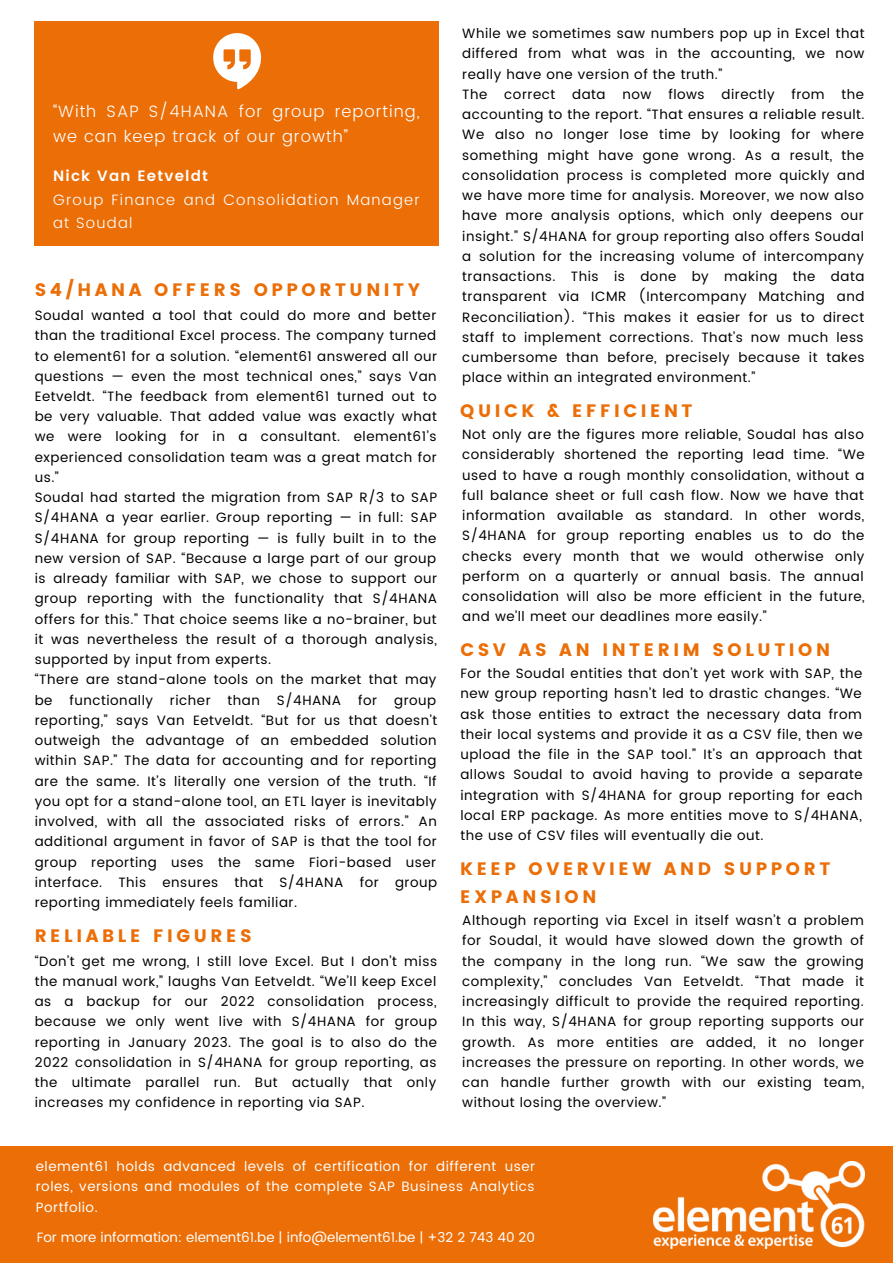
<style>
.page{position:relative;width:893px;height:1264px;background:#fff}
.page>*{position:absolute;margin:0;border:0;box-sizing:border-box;transform-origin:0 0}
.t1{font:18px/28px "Poppins";letter-spacing:.2em;color:#eb6e07}
.t2{font:300 16.5px/24.8px "Poppins";letter-spacing:.06em;color:#fff}
.t3{font:300 15px/23.5px "Poppins";letter-spacing:.08em;color:#fff}
.t4{font:600 15px "Poppins";letter-spacing:.08em;color:#fff}
.t5{font:13.5px/20.2px "Poppins";letter-spacing:.04em;color:#000;text-align:justify}
.t6{font:13.5px/20.2px "Poppins";color:#fff;text-align:justify}
</style>
<div class="page">
<div style="left:35px;top:22px;width:403px;height:224px;background:#eb6e07"></div>
<svg style="left:213px;top:33px;width:48px;height:56px"></svg>
<div style="left:0;top:1146px;width:892px;height:116px;background:#eb6e07"></div>
<img style="left:653px;top:1161px;width:211px;height:87px">
<p class="t2" style="left:53px;top:99px;width:368px">“With SAP S/4HANA for group reporting, we can keep track of our growth”</p>
<p class="t4" style="left:53px;top:167px;width:156px">Nick Van Eetveldt</p>
<p class="t3" style="left:53px;top:188px;width:368px">Group Finance and Consolidation Manager at Soudal</p>
<h1 class="t1" style="left:35px;top:275px;width:387px">S4/HANA OFFERS OPPORTUNITY</h1>
<p class="t5" style="left:35px;top:305px;width:404px;text-align:left">Soudal wanted a tool that could do more and better than the traditional Excel process. The company turned to element61 for a solution. “element61 answered all our questions — even the most technical ones,” says Van Eetveldt. “The feedback from element61 turned out to be very valuable. That added value was exactly what we were looking for in a consultant. element61’s experienced consolidation team was a great match for us.”<br>Soudal had started the migration from SAP R/3 to SAP S/4HANA a year earlier. Group reporting — in full: SAP S/4HANA for group reporting — is fully built in to the new version of SAP. “Because a large part of our group is already familiar with SAP, we chose to support our group reporting with the functionality that S/4HANA offers for this.” That choice seems like a no-brainer, but it was nevertheless the result of a thorough analysis, supported by input from experts.<br>“There are stand-alone tools on the market that may be</p>
<p class="t5" style="left:69px;top:690px;width:85px">functionally</p>
<p class="t5" style="left:170px;top:690px;width:42px">richer</p>
<p class="t5" style="left:227px;top:690px;width:34px">than</p>
<p class="t5" style="left:277px;top:690px;width:66px">S/4HANA</p>
<p class="t5" style="left:358px;top:690px;width:21px">for</p>
<p class="t5" style="left:35px;top:690px;width:404px;text-indent:359px">group reporting,” says Van Eetveldt. “But for us that doesn’t outweigh the advantage of an embedded solution within SAP.” The data for accounting and for reporting are the same. It’s literally one version of the truth. “If you opt for a stand-alone tool, an ETL layer is inevitably involved, with all the associated risks of errors.” An additional argument in favor of SAP is that the tool for group reporting uses the same Fiori-based user interface. This ensures that S/4HANA for group reporting immediately feels familiar.</p>
<h1 class="t1" style="left:35px;top:921px;width:218px">RELIABLE FIGURES</h1>
<p class="t5" style="left:35px;top:950px;width:404px">“Don’t get me wrong, I still love Excel. But I don’t miss the manual work,” laughs Van Eetveldt. “We’ll keep Excel as a backup for our 2022 consolidation process, because we only went live with S/4HANA for group reporting in January 2023. The goal is to also do the 2022 consolidation in S/4HANA for group reporting, as the ultimate parallel run. But actually that only increases my confidence in reporting via SAP.</p>
<p class="t5" style="left:462px;top:23px;width:404px;text-align:left">While we sometimes saw numbers pop up in Excel that differed from what was in the accounting, we now really have one version of the truth.”<br>The correct data now flows directly from the accounting to the report. “That ensures a reliable result.<br>We also no longer lose time by looking for where something might have gone wrong. As a result, the consolidation process is completed more quickly and we have more time for analysis. Moreover, we now also have more analysis options, which only deepens our insight.” S/4HANA for group reporting also offers Soudal a solution for the increasing volume of intercompany transactions. This is done by making the data transparent via ICMR (Intercompany Matching and Reconciliation). “This makes it easier for us to direct staff to implement corrections. That’s now much less cumbersome than before, precisely because it takes place within an integrated environment.”</p>
<h1 class="t1" style="left:460px;top:396px;width:234px">QUICK &amp; EFFICIENT</h1>
<p class="t5" style="left:462px;top:424px;width:404px">Not only are the figures more reliable, Soudal has also considerably shortened the reporting lead time. “We used to have a rough monthly consolidation, without a full balance sheet or full cash flow. Now we have that information available as standard. In other words, S/4HANA for group reporting enables us to do the checks every month that we would otherwise only perform on a quarterly or annual basis. The annual consolidation will also be more efficient in the future, and we’ll meet our deadlines more easily.”</p>
<h1 class="t1" style="left:460px;top:635px;width:371px">CSV AS AN INTERIM SOLUTION</h1>
<p class="t5" style="left:460px;top:663px;width:404px">For the Soudal entities that don’t yet work with SAP, the new group reporting hasn’t led to drastic changes. “We ask those entities to extract the necessary data from their local systems and provide it as a CSV file, then we upload the file in the SAP tool.” It’s an approach that allows Soudal to avoid having to provide a separate integration with S/4HANA for group reporting for each local ERP package. As more entities move to S/4HANA, the use of CSV files will eventually die out.</p>
<h1 class="t1" style="left:460px;top:854px;width:371px">KEEP OVERVIEW AND SUPPORT<br>EXPANSION</h1>
<p class="t5" style="left:462px;top:910px;width:403px">Although reporting via Excel in itself wasn’t a problem for Soudal, it would have slowed down the growth of the company in the long run. “We saw the growing complexity,” concludes Van Eetveldt. “That made it increasingly difficult to provide the required reporting.<br>In this way, S/4HANA for group reporting supports our growth. As more entities are added, it no longer increases the pressure on reporting. In other words, we can handle further growth with our existing team, without losing the overview.”</p>
<p class="t6" style="left:36px;top:1156px;width:501px">element61 holds advanced levels of certification for different user roles, versions and modules of the complete SAP Business Analytics Portfolio.</p>
<p class="t6" style="left:37px;top:1226px;width:499px">For more information: element61.be | info@element61.be | +32 2 743 40 20</p>
</div>
